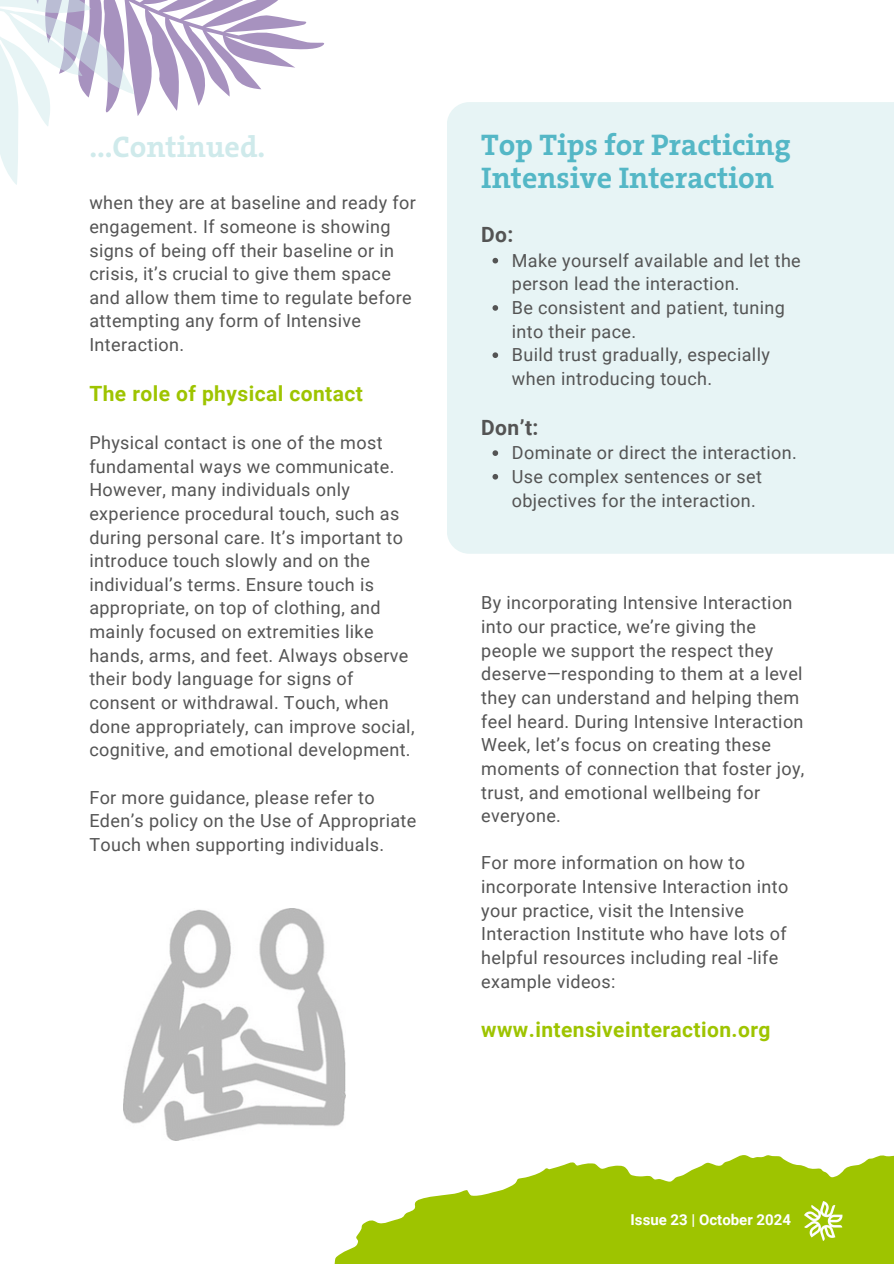
<style>
.page{position:relative;width:894px;height:1264px;background:#fff}
.page>*{position:absolute;margin:0;border:0;box-sizing:border-box;transform-origin:0 0}
.t1{font:700 30px/32.7px "The Serif B W7";color:#54b7c6}
.t2{font:700 30px "The Serif B W7";color:#cfeaeb}
.t3{font:700 21px "Roboto";letter-spacing:.02em;color:#9ec400}
.t4{font:700 21px "Roboto";color:#545454}
.t5{font:18px/23.7px "Roboto";letter-spacing:.02em;color:#545454}
.t6{font:700 15px "Roboto";color:#fff}
</style>
<div class="page">
<svg style="left:144px;top:0;width:181px;height:111px"></svg>
<svg style="left:0;top:0;width:144px;height:185px"></svg>
<svg style="left:334px;top:1155px;width:559px;height:108px;fill:#9ec400"></svg>
<img style="left:804px;top:1201px;width:39px;height:39px">
<div style="left:447px;top:102px;width:446px;height:452px;background:#e7f4f5"></div>
<img style="left:124px;top:908px;width:221px;height:232px">
<svg style="left:492px;top:258px;width:6px;height:5px"></svg>
<svg style="left:492px;top:305px;width:6px;height:6px"></svg>
<svg style="left:492px;top:352px;width:6px;height:6px"></svg>
<svg style="left:492px;top:450px;width:6px;height:6px"></svg>
<svg style="left:492px;top:474px;width:6px;height:5px"></svg>
<p class="t2" style="left:89px;top:128px;width:177px">...Continued.</p>
<h2 class="t1" style="left:481px;top:129px;width:311px">Top Tips for Practicing<br>Intensive Interaction</h2>
<p class="t4" style="left:481px;top:223px;width:34px">Do:</p>
<p class="t5" style="left:511px;top:249px;width:290px">Make yourself available and let the person lead the interaction.</p>
<h1 class="t5" style="left:511px;top:296px;width:274px">Be consistent and patient, tuning into their pace.</h1>
<h3 class="t5" style="left:511px;top:343px;width:259px">Build trust gradually, especially when introducing touch.</h3>
<h2 class="t4" style="left:481px;top:415px;width:59px">Don’t:</h2>
<h3 class="t5" style="left:511px;top:441px;width:286px">Dominate or direct the interaction.</h3>
<h3 class="t5" style="left:511px;top:465px;width:251px">Use complex sentences or set objectives for the interaction.</h3>
<h1 class="t5" style="left:89px;top:191px;width:328px">when they are at baseline and ready for engagement. If someone is showing signs of being off their baseline or in crisis, it’s crucial to give them space and allow them time to regulate before attempting any form of Intensive Interaction.</h1>
<h2 class="t3" style="left:89px;top:381px;width:275px">The role of physical contact</h2>
<p class="t5" style="left:89px;top:431px;width:326px">Physical contact is one of the most fundamental ways we communicate.<br>However, many individuals only experience procedural touch, such as during personal care. It’s important to introduce touch slowly and on the individual’s terms. Ensure touch is appropriate, on top of clothing, and mainly focused on extremities like hands, arms, and feet. Always observe their body language for signs of consent or withdrawal. Touch, when done appropriately, can improve social, cognitive, and emotional development.</p>
<p class="t5" style="left:89px;top:785px;width:328px">For more guidance, please refer to<br>Eden’s policy on the Use of Appropriate<br>Touch when supporting individuals.</p>
<h3 class="t5" style="left:481px;top:591px;width:324px">By incorporating Intensive Interaction into our practice, we’re giving the people we support the respect they deserve—responding to them at a level they can understand and helping them feel heard. During Intensive Interaction Week, let’s focus on creating these moments of connection that foster joy, trust, and emotional wellbeing for everyone.</h3>
<h3 class="t5" style="left:481px;top:851px;width:308px">For more information on how to incorporate Intensive Interaction into your practice, visit the Intensive Interaction Institute who have lots of helpful resources including real -life example videos:</h3>
<h2 class="t3" style="left:481px;top:1017px;width:291px">www.intensiveinteraction.org</h2>
<p class="t6" style="left:630px;top:1210px;width:162px">Issue 23 | October 2024</p>
</div>
